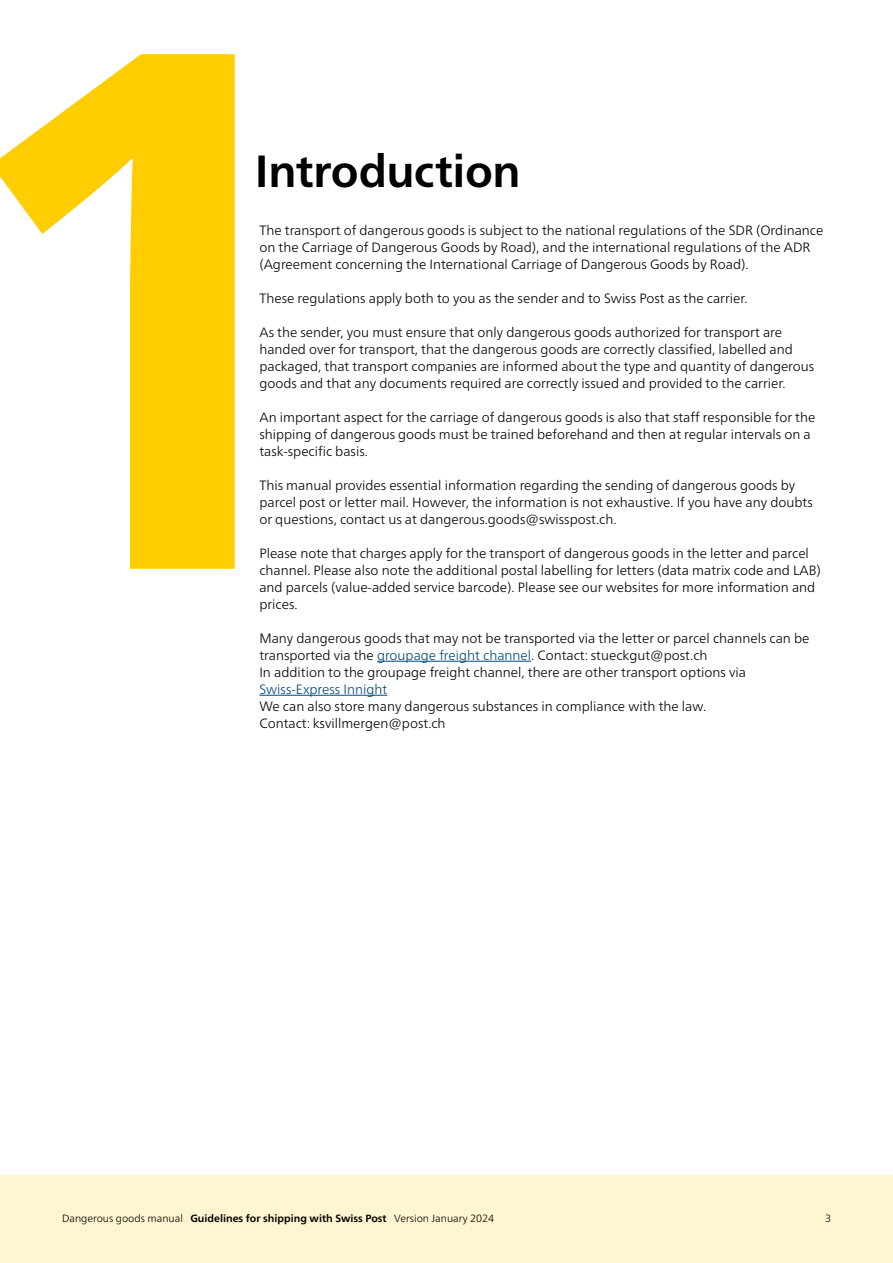
<style>
.page{position:relative;width:893px;height:1263px;background:#fff}
.page>*{position:absolute;margin:0;border:0;box-sizing:border-box;transform-origin:0 0}
.Zahl{font:700 737.1px "Frutiger Neue LT Pro";color:#ffcd00}
.Titel_1{font:700 45px "Frutiger Neue LT Pro";letter-spacing:-.01em;color:#000}
.Grundschrift{font:300 13.5px/17px "Frutiger Neue LT Pro";color:#000}
.t1{font:300 10.5px "Frutiger Neue LT Pro";color:#000}
.s1{color:#004976}
.s2{font-weight:700}
</style>
<div class="page">
<div style="left:0;top:1176px;width:893px;height:87px;background:#fff6d1"></div>
<hr style="left:377px;top:661px;width:154px;height:1px;background:#004976">
<hr style="left:259px;top:695px;width:128px;height:1px;background:#004976">
<p class="Zahl" style="left:-70px;top:-125px;width:441px">1</p>
<p class="Titel_1" style="left:255px;top:145px;width:267px">Introduction</p>
<p class="Grundschrift" style="left:259px;top:222px;width:565px">The transport of dangerous goods is subject to the national regulations of the SDR (Ordinance on the Carriage of Dangerous Goods by Road), and the international regulations of the ADR (Agreement concerning the International Carriage of Dangerous Goods by Road).</p>
<p class="Grundschrift" style="left:259px;top:290px;width:490px">These regulations apply both to you as the sender and to Swiss Post as the carrier.</p>
<p class="Grundschrift" style="left:259px;top:324px;width:556px">As the sender, you must ensure that only dangerous goods authorized for transport are handed over for transport, that the dangerous goods are correctly classified, labelled and packaged, that transport companies are informed about the type and quantity of dangerous goods and that any documents required are correctly issued and provided to the carrier.</p>
<p class="Grundschrift" style="left:259px;top:409px;width:558px">An important aspect for the carriage of dangerous goods is also that staff responsible for the shipping of dangerous goods must be trained beforehand and then at regular intervals on a task-specific basis.</p>
<p class="Grundschrift" style="left:259px;top:477px;width:555px">This manual provides essential information regarding the sending of dangerous goods by parcel post or letter mail. However, the information is not exhaustive. If you have any doubts or questions, contact us at dangerous.goods@swisspost.ch.</p>
<p class="Grundschrift" style="left:259px;top:545px;width:563px">Please note that charges apply for the transport of dangerous goods in the letter and parcel channel. Please also note the additional postal labelling for letters (data matrix code and LAB) and parcels (value-added service barcode). Please see our websites for more information and prices.</p>
<p class="Grundschrift" style="left:259px;top:630px;width:552px">Many dangerous goods that may not be transported via the letter or parcel channels can be transported via the <span class="s1">groupage freight channel</span>. Contact: stueckgut@post.ch</p>
<p class="Grundschrift" style="left:259px;top:664px;width:488px">In addition to the groupage freight channel, there are other transport options via<br><span class="s1">Swiss-Express Innight</span></p>
<p class="Grundschrift" style="left:259px;top:698px;width:448px">We can also store many dangerous substances in compliance with the law.<br>Contact: ksvillmergen@post.ch</p>
<p class="t1" style="left:62px;top:1212px;width:434px">Dangerous goods manual <span class="s2">Guidelines for shipping with Swiss Post</span> Version January 2024</p>
<p class="t1" style="left:825px;top:1212px;width:8px">3</p>
</div>
